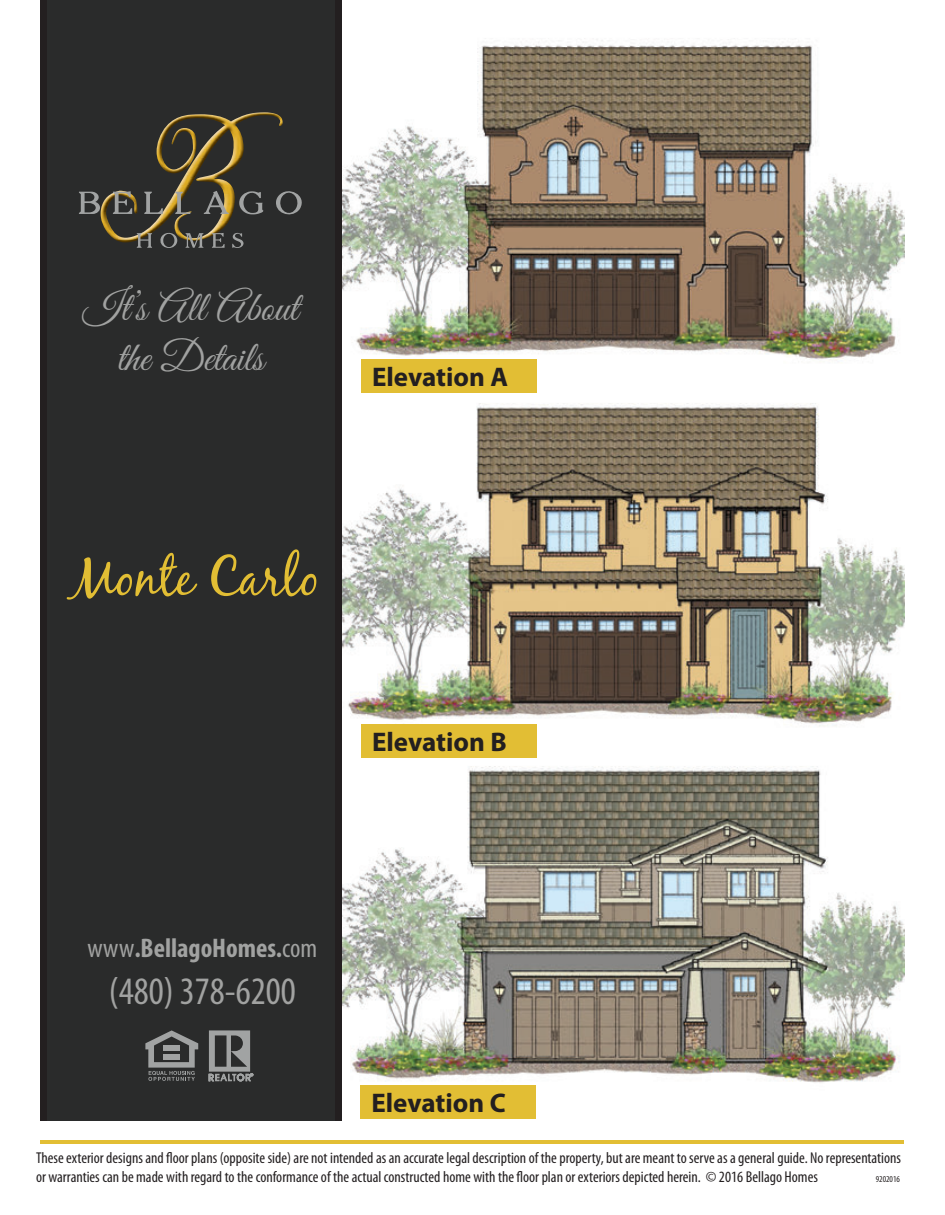
<style>
.page{position:relative;width:945px;height:1215px;background:#fff}
.page>*{position:absolute;margin:0;border:0;box-sizing:border-box;transform-origin:0 0}
.t1{font:54px "Black Jack";color:#e2be34}
.t2{font:42px/50.4px "Great Vibes";color:#a1a2a1;text-align:center}
.t3{font:condensed 39px "Myriad Pro";color:#a1a2a1}
.t4{font:700 27px "Myriad Pro";color:#231f20}
.t5{font:700 condensed 27px "Myriad Pro";color:#a1a2a1}
.t6{font:condensed 15.75px/18.9px "Myriad Pro";color:#231f20}
.t7{font:condensed 9px "Myriad Pro";color:#231f20}
.s1{font-weight:400}
</style>
<div class="page">
<img style="left:342px;top:766px;width:562px;height:317px">
<img style="left:342px;top:403px;width:562px;height:324px">
<img style="left:342px;top:40px;width:562px;height:321px">
<div style="left:47px;top:0;width:289px;height:1120px;background:#2a2b2b"></div>
<div style="left:40px;top:0;width:7px;height:1120px;background:#231f20"></div>
<div style="left:336px;top:0;width:6px;height:1120px;background:#231f20"></div>
<hr style="left:40px;top:1140px;width:864px;height:4px;background:#e2be34">
<div style="left:361px;top:359px;width:176px;height:34px;background:#e2be34"></div>
<div style="left:361px;top:724px;width:176px;height:34px;background:#e2be34"></div>
<div style="left:360px;top:1085px;width:176px;height:34px;background:#e2be34"></div>
<svg style="left:145px;top:1030px;width:53px;height:51px"></svg>
<div style="left:163px;top:1046px;width:17px;height:5px;background:#a1a3a3"></div>
<div style="left:163px;top:1054px;width:17px;height:6px;background:#a1a3a3"></div>
<svg style="left:209px;top:1030px;width:44px;height:51px"></svg>
<img style="left:116px;top:240px;width:62px;height:2px">
<img style="left:101px;top:114px;width:181px;height:126px">
<svg style="left:113px;top:191px;width:19px;height:23px"></svg>
<svg style="left:79px;top:192px;width:23px;height:22px"></svg>
<svg style="left:175px;top:192px;width:15px;height:22px"></svg>
<svg style="left:144px;top:192px;width:19px;height:22px"></svg>
<svg style="left:204px;top:191px;width:25px;height:23px"></svg>
<svg style="left:237px;top:188px;width:26px;height:27px"></svg>
<svg style="left:274px;top:185px;width:28px;height:34px"></svg>
<svg style="left:186px;top:233px;width:17px;height:15px"></svg>
<svg style="left:137px;top:230px;width:40px;height:18px"></svg>
<svg style="left:212px;top:233px;width:13px;height:15px"></svg>
<svg style="left:232px;top:233px;width:12px;height:15px"></svg>
<h2 class="t2" style="left:83px;top:285px;width:217px">It’s All About the Details</h2>
<h3 class="t4" style="left:372px;top:360px;width:138px">Elevation A</h3>
<h1 class="t1" style="left:70px;top:544px;width:251px">Monte Carlo</h1>
<h3 class="t4" style="left:372px;top:725px;width:136px">Elevation B</h3>
<h3 class="t5" style="left:87px;top:931px;width:231px"><span class="s1">www</span>.BellagoHomes.<span class="s1">com</span></h3>
<h3 class="t3" style="left:109px;top:968px;width:188px">(480) 378-6200</h3>
<h3 class="t4" style="left:371px;top:1086px;width:136px">Elevation C</h3>
<p class="t6" style="left:36px;top:1148px;width:867px">These exterior designs and floor plans (opposite side) are not intended as an accurate legal description of the property, but are meant to serve as a general guide. No representations or warranties can be made with regard to the conformance of the actual constructed home with the floor plan or exteriors depicted herein. © 2016 Bellago Homes</p>
<p class="t7" style="left:876px;top:1174px;width:26px">9202016</p>
</div>
